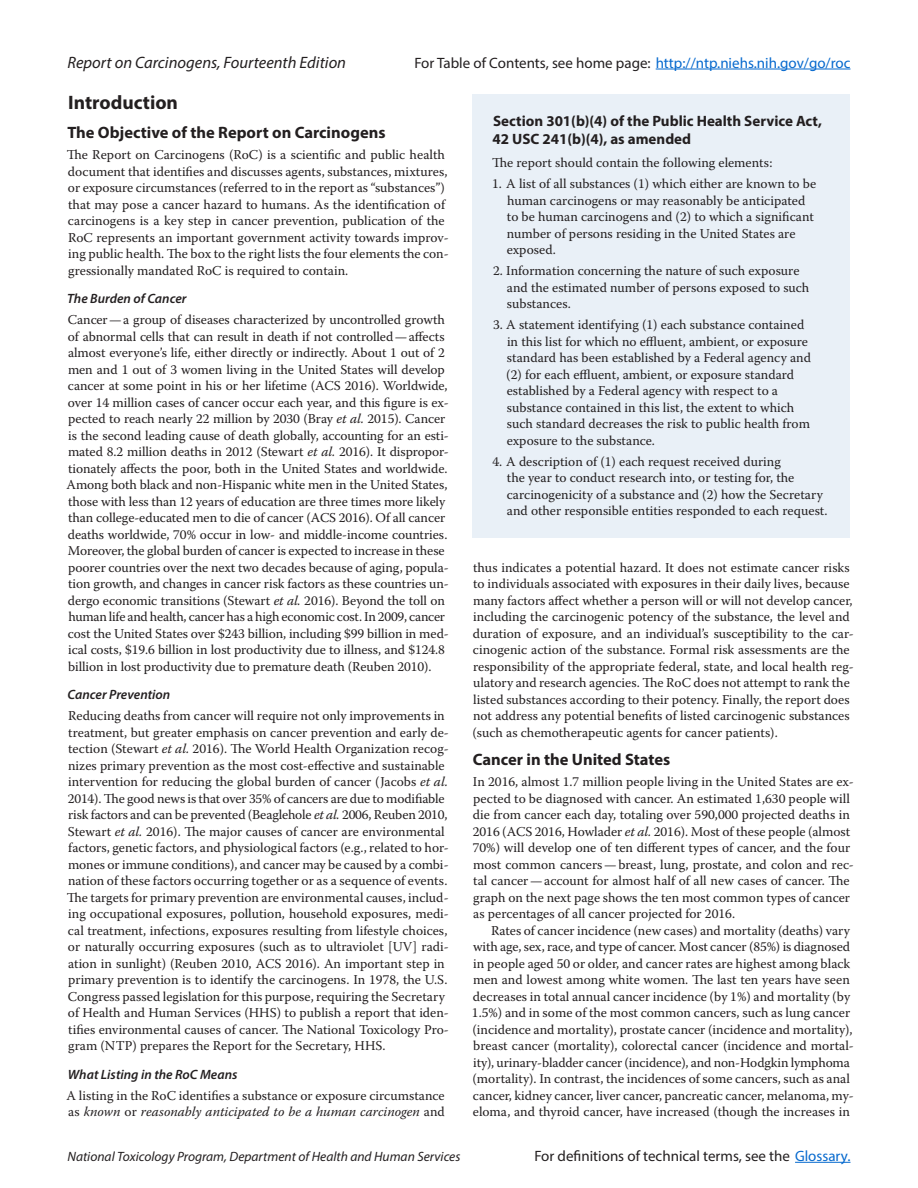
<style>
.page{position:relative;width:918px;height:1188px;background:#fff}
.page>*{position:absolute;margin:0;border:0;box-sizing:border-box;transform-origin:0 0}
.Profile_Title{font:700 19.5px "Myriad Pro";color:#231f20}
._1st-order_heading{font:700 16.5px "Myriad Pro";color:#231f20}
.Odd_Header{font:italic 16.5px "Myriad Pro";color:#231f20}
.t1{font:15px "Myriad Pro";color:#231f20}
._1st-order_heading-2{font:700 15px/18px "Myriad Pro";color:#231f20}
.Body_text{font:13.5px/16.5px "Warnock Pro";color:#231f20}
.Continuation_text{font:13.5px/16.5px "Warnock Pro";color:#231f20}
.Odd_Header-2{font:italic 13.5px "Myriad Pro";color:#231f20}
._2nd-order_heading{font:italic 600 13.5px "Myriad Pro";color:#231f20}
.s1{color:#0669ce}
.s2{font-style:italic}
</style>
<div class="page">
<hr style="left:656px;top:69px;width:195px;height:1px;background:#0669ce">
<hr style="left:795px;top:1162px;width:56px;height:1px;background:#0669ce">
<div style="left:472px;top:94px;width:378px;height:444px;background:#e9f0f7"></div>
<p class="Odd_Header" style="left:68px;top:52px;width:280px">Report on Carcinogens, Fourteenth Edition</p>
<p class="t1" style="left:414px;top:53px;width:438px">For Table of Contents, see home page: <span class="s1">http://ntp.niehs.nih.gov/go/roc</span></p>
<p class="Profile_Title" style="left:68px;top:90px;width:111px">Introduction</p>
<p class="_1st-order_heading" style="left:67px;top:122px;width:320px">The Objective of the Report on Carcinogens</p>
<p class="Body_text" style="left:67px;top:146px;width:383px">The Report on Carcinogens (RoC) is a scientific and public health document that identifies and discusses agents, substances, mixtures, or exposure circumstances (referred to in the report as “substances”) that may pose a cancer hazard to humans. As the identification of carcinogens is a key step in cancer prevention, publication of the RoC represents an important government activity towards improv&shy;ing public health. The box to the right lists the four elements the con&shy;gressionally mandated RoC is required to contain.</p>
<p class="_2nd-order_heading" style="left:67px;top:290px;width:121px">The Burden of Cancer</p>
<p class="Body_text" style="left:67px;top:311px;width:384px">Cancer—a group of diseases characterized by uncontrolled growth of abnormal cells that can result in death if not controlled—affects almost everyone’s life, either directly or indirectly. About 1 out of 2 men and 1 out of 3 women living in the United States will develop cancer at some point in his or her lifetime (ACS 2016). Worldwide, over 14 million cases of cancer occur each year, and this figure is ex&shy;pected to reach nearly 22 million by 2030 (Bray <span class="s2">et al.</span> 2015). Cancer is the second leading cause of death globally, accounting for an esti&shy;mated 8.2 million deaths in 2012 (Stewart <span class="s2">et al.</span> 2016). It dispropor&shy;tionately affects the poor, both in the United States and worldwide.<br>Among both black and non-Hispanic white men in the United States, those with less than 12 years of education are three times more likely than college-educated men to die of cancer (ACS 2016). Of all cancer deaths worldwide, 70% occur in low- and middle-income countries.<br>Moreover, the global burden of cancer is expected to increase in these poorer countries over the next two decades because of aging, popula&shy;tion growth, and changes in cancer risk factors as these countries un&shy;dergo economic transitions (Stewart <span class="s2">et al.</span> 2016). Beyond the toll on human life and health, cancer has a high economic cost. In 2009, cancer cost the United States over $243 billion, including $99 billion in med&shy;ical costs, $19.6 billion in lost productivity due to illness, and $124.8 billion in lost productivity due to premature death (Reuben 2010).</p>
<p class="_2nd-order_heading" style="left:68px;top:686px;width:104px">Cancer Prevention</p>
<p class="Body_text" style="left:67px;top:707px;width:383px">Reducing deaths from cancer will require not only improvements in treatment, but greater emphasis on cancer prevention and early de&shy;tection (Stewart <span class="s2">et al.</span> 2016). The World Health Organization recog&shy;nizes primary prevention as the most cost-effective and sustainable intervention for reducing the global burden of cancer (Jacobs <span class="s2">et al.<br></span>2014). The good news is that over 35% of cancers are due to modifiable risk factors and can be prevented (Beaglehole <span class="s2">et al.</span> 2006, Reuben 2010, Stewart <span class="s2">et al.</span> 2016). The major causes of cancer are environmental factors, genetic factors, and physiological factors (e.g., related to hor&shy;mones or immune conditions), and cancer may be caused by a combi&shy;nation of these factors occurring together or as a sequence of events.<br>The targets for primary prevention are environmental causes, includ&shy;ing occupational exposures, pollution, household exposures, medi&shy;cal treatment, infections, exposures resulting from lifestyle choices, or naturally occurring exposures (such as to ultraviolet [UV] radi&shy;ation in sunlight) (Reuben 2010, ACS 2016). An important step in primary prevention is to identify the carcinogens. In 1978, the U.S.<br>Congress passed legislation for this purpose, requiring the Secretary of Health and Human Services (HHS) to publish a report that iden&shy;tifies environmental causes of cancer. The National Toxicology Pro&shy;gram (NTP) prepares the Report for the Secretary, HHS.</p>
<p class="_2nd-order_heading" style="left:68px;top:1066px;width:171px">What Listing in the RoC Means</p>
<p class="Body_text" style="left:67px;top:1087px;width:380px">A listing in the RoC identifies a substance or exposure circumstance as <span class="s2">known</span> or <span class="s2">reasonably anticipated to be a human carcinogen</span> and</p>
<p class="Odd_Header-2" style="left:68px;top:1148px;width:394px">National Toxicology Program, Department of Health and Human Services</p>
<p class="_1st-order_heading-2" style="left:493px;top:111px;width:331px">Section 301(b)(4) of the Public Health Service Act,<br>42 USC 241(b)(4), as amended</p>
<p class="Body_text" style="left:492px;top:154px;width:282px">The report should contain the following elements:</p>
<p class="Body_text" style="left:507px;top:175px;width:311px;text-indent:-15px">1. A list of all substances (1) which either are known to be human carcinogens or may reasonably be anticipated to be human carcinogens and (2) to which a significant number of persons residing in the United States are exposed.</p>
<p class="Body_text" style="left:507px;top:262px;width:304px;text-indent:-14px">2. Information concerning the nature of such exposure and the estimated number of persons exposed to such substances.</p>
<p class="Body_text" style="left:506px;top:316px;width:306px;text-indent:-13px">3. A statement identifying (1) each substance contained in this list for which no effluent, ambient, or exposure standard has been established by a Federal agency and (2) for each effluent, ambient, or exposure standard established by a Federal agency with respect to a substance contained in this list, the extent to which such standard decreases the risk to public health from exposure to the substance.</p>
<p class="Body_text" style="left:507px;top:453px;width:322px;text-indent:-14px">4. A description of (1) each request received during<br>the year to conduct research into, or testing for, the carcinogenicity of a substance and (2) how the Secretary and other responsible entities responded to each request.</p>
<p class="Body_text" style="left:473px;top:559px;width:383px">thus indicates a potential hazard. It does not estimate cancer risks to individuals associated with exposures in their daily lives, because many factors affect whether a person will or will not develop cancer, including the carcinogenic potency of the substance, the level and duration of exposure, and an individual’s susceptibility to the car&shy;cinogenic action of the substance. Formal risk assessments are the responsibility of the appropriate federal, state, and local health reg&shy;ulatory and research agencies. The RoC does not attempt to rank the listed substances according to their potency. Finally, the report does not address any potential benefits of listed carcinogenic substances (such as chemotherapeutic agents for cancer patients).</p>
<p class="_1st-order_heading" style="left:473px;top:749px;width:199px">Cancer in the United States</p>
<p class="Body_text" style="left:473px;top:773px;width:383px">In 2016, almost 1.7 million people living in the United States are ex&shy;pected to be diagnosed with cancer. An estimated 1,630 people will die from cancer each day, totaling over 590,000 projected deaths in 2016 (ACS 2016, Howlader <span class="s2">et al.</span> 2016). Most of these people (almost 70%) will develop one of ten different types of cancer, and the four most common cancers—breast, lung, prostate, and colon and rec&shy;tal cancer—account for almost half of all new cases of cancer. The graph on the next page shows the ten most common types of cancer as percentages of all cancer projected for 2016.</p>
<p class="Continuation_text" style="left:472px;top:922px;width:383px;text-indent:19px">Rates of cancer incidence (new cases) and mortality (deaths) vary with age, sex, race, and type of cancer. Most cancer (85%) is diagnosed in people aged 50 or older, and cancer rates are highest among black men and lowest among white women. The last ten years have seen decreases in total annual cancer incidence (by 1%) and mortality (by 1.5%) and in some of the most common cancers, such as lung cancer (incidence and mortality), prostate cancer (incidence and mortality), breast cancer (mortality), colorectal cancer (incidence and mortal&shy;ity), urinary-bladder cancer (incidence), and non-Hodgkin lymphoma (mortality). In contrast, the incidences of some cancers, such as anal cancer, kidney cancer, liver cancer, pancreatic cancer, melanoma, my&shy;eloma, and thyroid cancer, have increased (though the increases in</p>
<p class="t1" style="left:534px;top:1147px;width:318px">For definitions of technical terms, see the <span class="s1">Glossary.</span></p>
</div>
